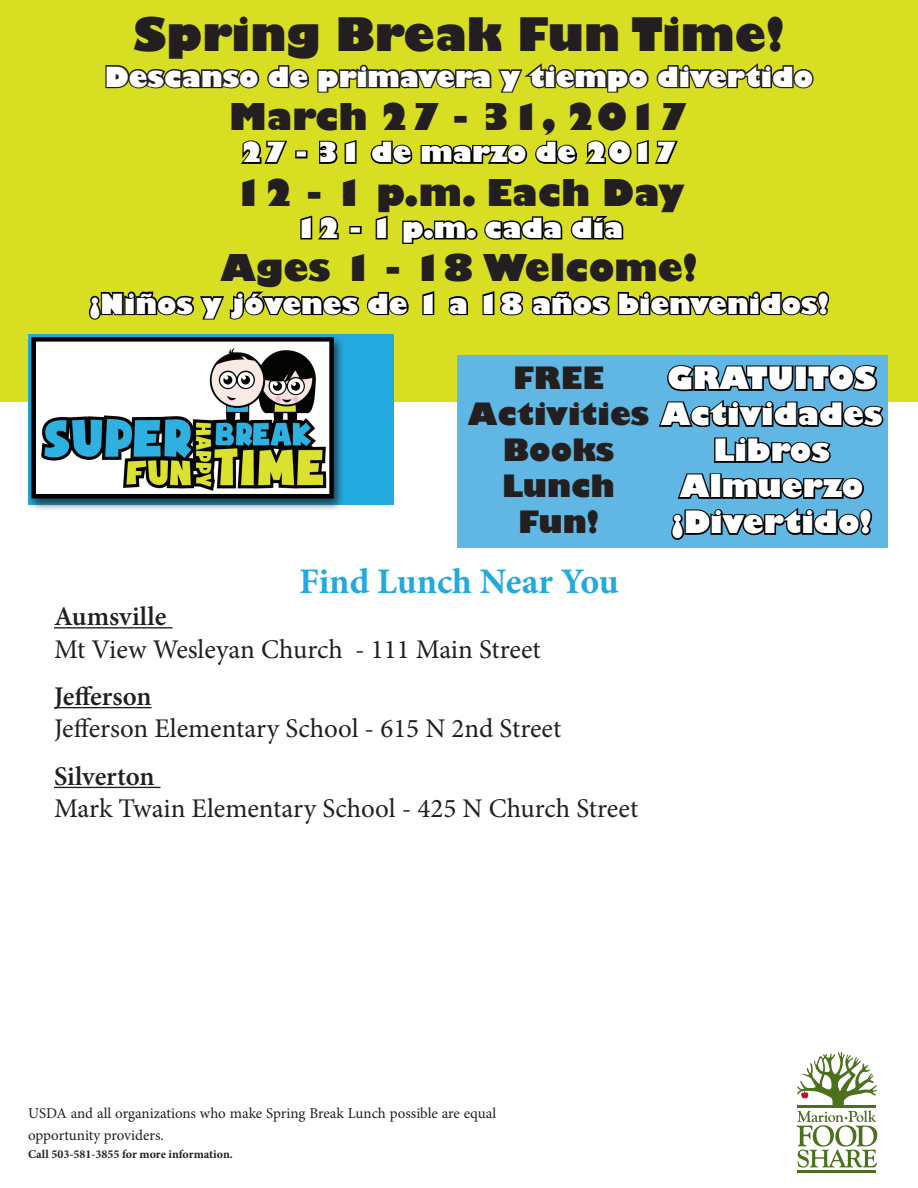
<style>
.page{position:relative;width:918px;height:1188px;background:#fff}
.page>*{position:absolute;margin:0;border:0;box-sizing:border-box;transform-origin:0 0}
.t1{font:800 45px "Gill Sans";color:#231f20}
.t2{font:800 36px "Gill Sans";color:#231f20}
.t3{font:700 36px "Minion Pro";letter-spacing:-.005em;color:#22a9de}
.t4{font:800 30px/36px "Gill Sans";color:#fff;text-align:center}
.t5{font:800 30px "Gill Sans";color:#231f20}
.t6{font:27px "Minion Pro";color:#231f20}
.t7{font:800 27px "Gill Sans";color:#fff}
.t8{font:600 27px "Minion Pro";color:#231f20}
.t9{font:15px/21.6px "Minion Pro";letter-spacing:-.005em;color:#231f20}
.t10{font:700 12px "Minion Pro";color:#231f20}
.s1{color:#231f20}
</style>
<div class="page">
<div style="left:0;top:0;width:918px;height:402px;background:#d8df23"></div>
<div style="left:28px;top:335px;width:365px;height:170px;background:#22a9de"></div>
<div style="left:27px;top:335px;width:318px;height:177px;background:#231f20;opacity:.75"></div>
<img style="left:36px;top:342px;width:293px;height:151px">
<div style="left:31px;top:337px;width:303px;height:161px;border:4px solid #000"></div>
<hr style="left:798px;top:1171px;width:78px;height:2px;background:#4b711c">
<svg style="left:797px;top:1052px;width:80px;height:116px"></svg>
<hr style="left:54px;top:627px;width:118px;height:2px;background:#231f20">
<hr style="left:54px;top:707px;width:98px;height:1px;background:#231f20">
<hr style="left:54px;top:787px;width:107px;height:1px;background:#231f20">
<svg style="left:105px;top:65px;width:204px;height:24px"></svg>
<svg style="left:317px;top:63px;width:497px;height:30px"></svg>
<div style="left:457px;top:356px;width:203px;height:192px;background:#60b7e4"></div>
<div style="left:656px;top:356px;width:231px;height:192px;background:#60b7e4"></div>
<svg style="left:658px;top:365px;width:226px;height:63px"></svg>
<svg style="left:714px;top:437px;width:117px;height:27px"></svg>
<svg style="left:671px;top:473px;width:202px;height:67px"></svg>
<svg style="left:241px;top:140px;width:47px;height:24px"></svg>
<div style="left:295px;top:150px;width:12px;height:8px;border:3px solid #000"></div>
<svg style="left:319px;top:140px;width:38px;height:24px"></svg>
<svg style="left:370px;top:140px;width:308px;height:25px"></svg>
<svg style="left:300px;top:215px;width:39px;height:25px"></svg>
<div style="left:349px;top:226px;width:13px;height:8px;border:3px solid #000"></div>
<svg style="left:375px;top:215px;width:13px;height:25px"></svg>
<svg style="left:402px;top:216px;width:222px;height:28px"></svg>
<svg style="left:88px;top:291px;width:321px;height:29px"></svg>
<svg style="left:422px;top:291px;width:13px;height:25px"></svg>
<svg style="left:448px;top:296px;width:20px;height:20px"></svg>
<svg style="left:482px;top:291px;width:348px;height:25px"></svg>
<h1 class="t1" style="left:134px;top:6px;width:652px">Spring Break Fun Time!</h1>
<p class="t7" style="left:105px;top:60px;width:710px">Descanso de primavera y tiempo divertido</p>
<h2 class="t2" style="left:229px;top:94px;width:461px">March 27 - 31, 2017</h2>
<p class="t7" style="left:241px;top:136px;width:438px">27 - 31 de marzo de 2017</p>
<h2 class="t2" style="left:233px;top:170px;width:453px">12 - 1 p.m. Each Day</h2>
<p class="t7" style="left:295px;top:211px;width:330px">12 - 1 p.m. cada día</p>
<h2 class="t2" style="left:220px;top:245px;width:479px">Ages 1 - 18 Welcome!</h2>
<p class="t7" style="left:89px;top:287px;width:741px">¡Niños y jóvenes de 1 a 18 años bienvenidos!</p>
<p class="t4" style="left:667px;top:362px;width:211px">GRATUITOS</p>
<p class="t5" style="left:513px;top:359px;width:92px">FREE</p>
<p class="t4" style="left:468px;top:398px;width:416px"><span class="s1">Activities</span> Actividades</p>
<p class="t5" style="left:503px;top:431px;width:113px">Books</p>
<p class="t5" style="left:502px;top:467px;width:114px">Lunch</p>
<p class="t5" style="left:518px;top:503px;width:82px">Fun!</p>
<p class="t4" style="left:672px;top:434px;width:202px">Libros<br>Almuerzo ¡Divertido!</p>
<h2 class="t3" style="left:299px;top:556px;width:321px">Find Lunch Near You</h2>
<p class="t8" style="left:54px;top:598px;width:114px">Aumsville</p>
<p class="t6" style="left:54px;top:631px;width:488px">Mt View Wesleyan Church - 111 Main Street</p>
<p class="t8" style="left:54px;top:678px;width:99px">Jefferson</p>
<p class="t6" style="left:54px;top:711px;width:509px">Jefferson Elementary School - 615 N 2nd Street</p>
<p class="t8" style="left:54px;top:757px;width:102px">Silverton</p>
<p class="t6" style="left:54px;top:790px;width:586px">Mark Twain Elementary School - 425 N Church Street</p>
<p class="t9" style="left:28px;top:1102px;width:470px">USDA and all organizations who make Spring Break Lunch possible are equal opportunity providers.</p>
<p class="t10" style="left:28px;top:1145px;width:206px">Call 503-581-3855 for more information.</p>
</div>
